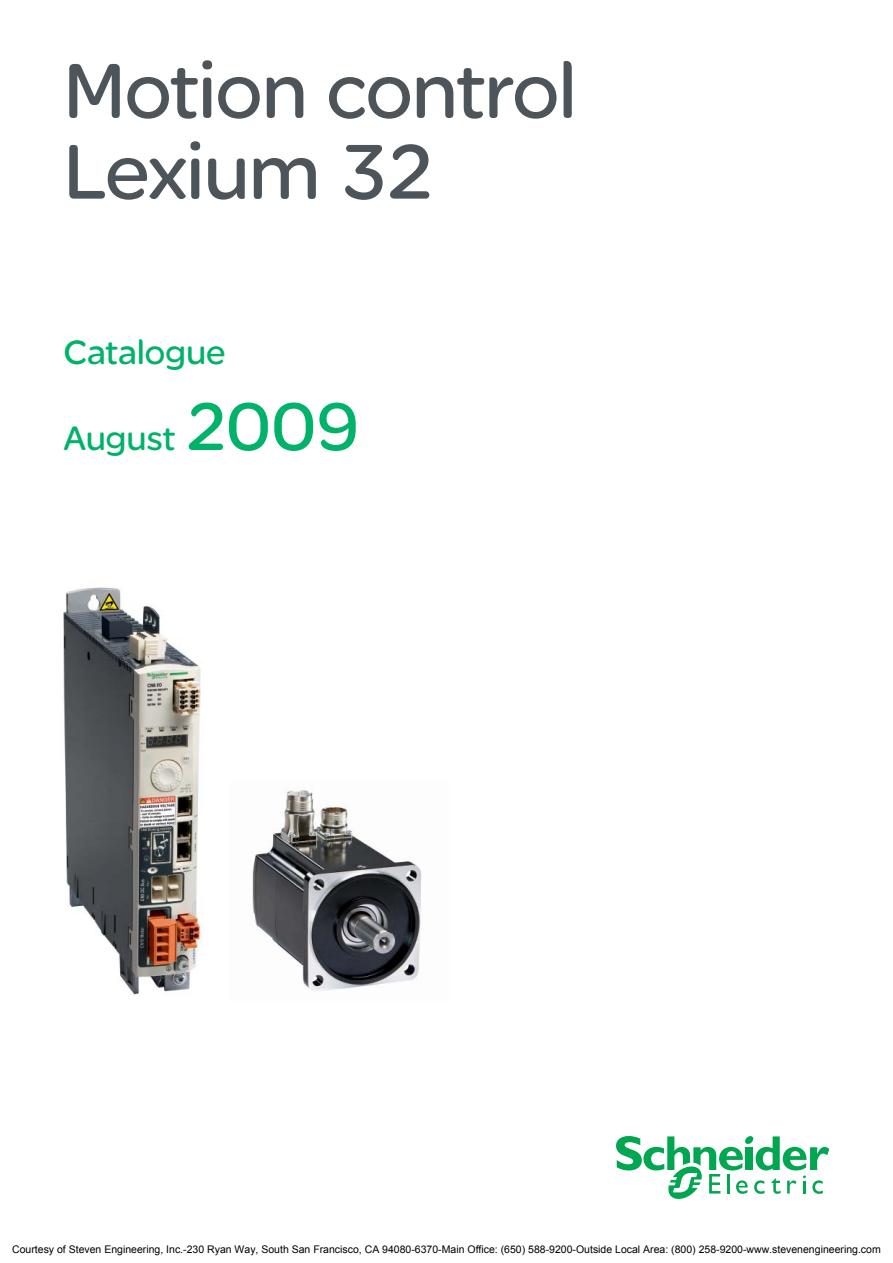
<style>
.page{position:relative;width:893px;height:1263px;background:#fff}
.page>*{position:absolute;margin:0;border:0;box-sizing:border-box;transform-origin:0 0}
.t1{font:82.5px/81px "SE Optimist";letter-spacing:-.025em;color:#4d555b}
.t2{font:36px "SE Optimist";letter-spacing:-.005em;color:#00b26a}
.t3{font:10.5px "Arial";color:#000}
.s1{font-size:72px}
</style>
<div class="page">
<svg style="left:616px;top:1136px;width:213px;height:63px"></svg>
<img style="left:63px;top:587px;width:359px;height:408px">
<h1 class="t1" style="left:64px;top:57px;width:515px">Motion control<br>Lexium 32</h1>
<h2 class="t2" style="left:64px;top:340px;width:164px">Catalogue</h2>
<h2 class="t2" style="left:64px;top:426px;width:298px">August <span class="s1">2009</span></h2>
<p class="t3" style="left:12px;top:1242px;width:870px">Courtesy of Steven Engineering, Inc.-230 Ryan Way, South San Francisco, CA 94080-6370-Main Office: (650) 588-9200-Outside Local Area: (800) 258-9200-www.stevenengineering.com</p>
</div>
